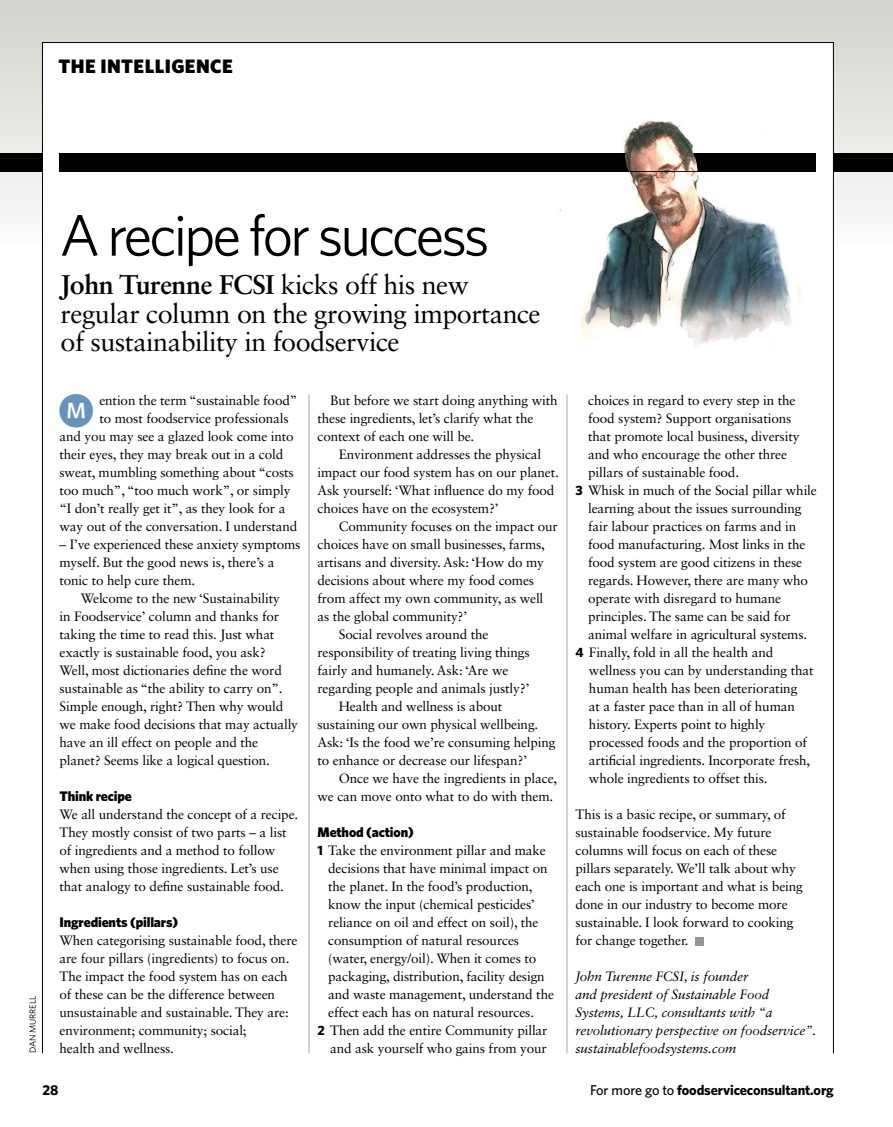
<style>
.page{position:relative;width:893px;height:1127px;background:#fff}
.page>*{position:absolute;margin:0;border:0;box-sizing:border-box;transform-origin:0 0}
.t1{font:58.5px "Whitney";letter-spacing:-.05em;color:#000}
.t2{font:35.55px "Whitney Index Black Rd Md";color:#6894bc}
.t3{font:27px/28.5px "Sabon LT Std";letter-spacing:-.02em;color:#000}
.t4{font:900 19.5px "Whitney";letter-spacing:.02em;color:#000}
.t5{font:700 14.25px "Whitney";letter-spacing:-.01em;color:#000}
.t6{font:900 13.8px "Whitney";letter-spacing:-.01em;color:#000}
.t7{font:13.5px/18px "Sabon LT Std";letter-spacing:-.01em;color:#000}
.t8{font:italic 13.5px/18px "Sabon LT Std";letter-spacing:-.01em;color:#000}
.t9{font:9px "Whitney";letter-spacing:-.01em;color:#000}
.s1{font-weight:700}
.s2{font-family:"Whitney";font-weight:700}
.s3{font-weight:500}
</style>
<div class="page">
<svg style="left:0;top:0;width:893px;height:251px;background:#dadad5"></svg>
<div style="left:43px;top:43px;width:791px;height:308px;background:#fff"></div>
<div style="left:60px;top:153px;width:756px;height:18px;background:#000"></div>
<div style="left:833px;top:153px;width:60px;height:18px;background:#000"></div>
<div style="left:0;top:153px;width:43px;height:18px;background:#000"></div>
<div style="left:695px;top:937px;width:8px;height:8px;background:#939598"></div>
<hr style="left:309px;top:394px;width:1px;height:659px;background:#a8a9a0">
<hr style="left:567px;top:394px;width:1px;height:659px;background:#a8a9a0">
<img style="left:558px;top:120px;width:249px;height:226px">
<h3 class="t4" style="left:58px;top:53px;width:176px">THE INTELLIGENCE</h3>
<p class="t9" style="left:27px;top:1053px;width:59px;rotate:-90deg">DAN MURRELL</p>
<h1 class="t1" style="left:60px;top:196px;width:431px">A recipe for success</h1>
<h3 class="t3" style="left:61px;top:270px;width:482px"><span class="s1">John Turenne FCSI</span> kicks off his new regular column on the growing importance of sustainability in foodservice</h3>
<p class="t7" style="left:317px;top:391px;width:242px;text-indent:13px">But before we start doing anything with these ingredients, let’s clarify what the context of each one will be.</p>
<p class="t7" style="left:317px;top:445px;width:243px;text-indent:21px">Environment addresses the physical impact our food system has on our planet.<br>Ask yourself: ‘What influence do my food choices have on the ecosystem?’</p>
<p class="t7" style="left:339px;top:517px;width:220px">Community focuses on the impact our</p>
<p class="t7" style="left:317px;top:535px;width:229px">choices have on small businesses, farms,</p>
<p class="t7" style="left:317px;top:553px;width:228px">artisans and diversity. Ask: ‘How do my</p>
<p class="t7" style="left:317px;top:571px;width:218px">decisions about where my food comes</p>
<p class="t7" style="left:317px;top:589px;width:227px">from affect my own community, as well</p>
<p class="t7" style="left:317px;top:607px;width:151px">as the global community?’</p>
<p class="t7" style="left:339px;top:625px;width:151px">Social revolves around the</p>
<p class="t7" style="left:317px;top:643px;width:214px">responsibility of treating living things</p>
<p class="t7" style="left:317px;top:661px;width:192px">fairly and humanely. Ask: ‘Are we</p>
<p class="t7" style="left:317px;top:679px;width:213px">regarding people and animals justly?’</p>
<p class="t7" style="left:339px;top:697px;width:165px">Health and wellness is about</p>
<p class="t7" style="left:317px;top:715px;width:222px">sustaining our own physical wellbeing.</p>
<p class="t7" style="left:317px;top:733px;width:240px">Ask: ‘Is the food we’re consuming helping</p>
<p class="t7" style="left:317px;top:751px;width:211px">to enhance or decrease our lifespan?’</p>
<p class="t7" style="left:339px;top:769px;width:220px">Once we have the ingredients in place,</p>
<p class="t7" style="left:317px;top:787px;width:237px">we can move onto what to do with them.</p>
<p class="t6" style="left:317px;top:823px;width:98px">Method (action)</p>
<p class="t7" style="left:317px;top:841px;width:230px"><span class="s2">1</span> Take the environment pillar and make</p>
<p class="t7" style="left:328px;top:859px;width:221px">decisions that have minimal impact on</p>
<p class="t7" style="left:328px;top:877px;width:206px">the planet. In the food’s production,</p>
<p class="t7" style="left:328px;top:895px;width:208px">know the input (chemical pesticides’</p>
<p class="t7" style="left:328px;top:913px;width:212px">reliance on oil and effect on soil), the</p>
<p class="t7" style="left:328px;top:931px;width:192px">consumption of natural resources</p>
<p class="t7" style="left:328px;top:949px;width:210px">(water, energy/oil). When it comes to</p>
<p class="t7" style="left:328px;top:967px;width:218px">packaging, distribution, facility design</p>
<p class="t7" style="left:328px;top:985px;width:227px">and waste management, understand the</p>
<p class="t7" style="left:328px;top:1003px;width:207px">effect each has on natural resources.</p>
<p class="t7" style="left:317px;top:1021px;width:231px"><span class="s2">2</span> Then add the entire Community pillar</p>
<p class="t7" style="left:330px;top:1039px;width:218px">and ask yourself who gains from your</p>
<h2 class="t2" style="left:58px;top:394px;width:37px">M</h2>
<p class="t7" style="left:99px;top:391px;width:199px">ention the term “sustainable food”</p>
<p class="t7" style="left:99px;top:409px;width:191px">to most foodservice professionals</p>
<p class="t7" style="left:60px;top:427px;width:236px">and you may see a glazed look come into</p>
<p class="t7" style="left:60px;top:445px;width:225px">their eyes, they may break out in a cold</p>
<p class="t7" style="left:60px;top:463px;width:236px">sweat, mumbling something about “costs</p>
<p class="t7" style="left:60px;top:481px;width:232px">too much”, “too much work”, or simply</p>
<p class="t7" style="left:60px;top:499px;width:227px">“I don’t really get it”, as they look for a</p>
<p class="t7" style="left:60px;top:517px;width:239px">way out of the conversation. I understand</p>
<p class="t7" style="left:60px;top:535px;width:242px">– I’ve experienced these anxiety symptoms</p>
<p class="t7" style="left:60px;top:553px;width:216px">myself. But the good news is, there’s a</p>
<p class="t7" style="left:60px;top:571px;width:137px">tonic to help cure them.</p>
<p class="t7" style="left:81px;top:589px;width:201px">Welcome to the new ‘Sustainability</p>
<p class="t7" style="left:60px;top:607px;width:221px">in Foodservice’ column and thanks for</p>
<p class="t7" style="left:60px;top:625px;width:216px">taking the time to read this. Just what</p>
<p class="t7" style="left:60px;top:643px;width:208px">exactly is sustainable food, you ask?</p>
<p class="t7" style="left:60px;top:661px;width:224px">Well, most dictionaries define the word</p>
<p class="t7" style="left:60px;top:679px;width:225px">sustainable as “the ability to carry on”.</p>
<p class="t7" style="left:60px;top:697px;width:225px">Simple enough, right? Then why would</p>
<p class="t7" style="left:60px;top:715px;width:240px">we make food decisions that may actually</p>
<p class="t7" style="left:60px;top:733px;width:200px">have an ill effect on people and the</p>
<p class="t7" style="left:60px;top:751px;width:212px">planet? Seems like a logical question.</p>
<p class="t6" style="left:60px;top:787px;width:74px">Think recipe</p>
<p class="t7" style="left:60px;top:805px;width:240px">We all understand the concept of a recipe.<br>They mostly consist of two parts – a list of ingredients and a method to follow when using those ingredients. Let’s use that analogy to define sustainable food.</p>
<p class="t6" style="left:60px;top:913px;width:120px">Ingredients (pillars)</p>
<p class="t7" style="left:60px;top:931px;width:239px">When categorising sustainable food, there are four pillars (ingredients) to focus on.<br>The impact the food system has on each of these can be the difference between unsustainable and sustainable. They are: environment; community; social;<br>health and wellness.</p>
<p class="t5" style="left:43px;top:1080px;width:18px">28</p>
<p class="t7" style="left:588px;top:391px;width:209px">choices in regard to every step in the</p>
<p class="t7" style="left:588px;top:409px;width:205px">food system? Support organisations</p>
<p class="t7" style="left:588px;top:427px;width:213px">that promote local business, diversity</p>
<p class="t7" style="left:588px;top:445px;width:200px">and who encourage the other three</p>
<p class="t7" style="left:588px;top:463px;width:152px">pillars of sustainable food.</p>
<p class="t7" style="left:575px;top:481px;width:243px"><span class="s2">3</span> Whisk in much of the Social pillar while</p>
<p class="t7" style="left:588px;top:499px;width:215px">learning about the issues surrounding</p>
<p class="t7" style="left:588px;top:517px;width:210px">fair labour practices on farms and in</p>
<p class="t7" style="left:588px;top:535px;width:219px">food manufacturing. Most links in the</p>
<p class="t7" style="left:588px;top:553px;width:216px">food system are good citizens in these</p>
<p class="t7" style="left:588px;top:571px;width:222px">regards. However, there are many who</p>
<p class="t7" style="left:588px;top:589px;width:195px">operate with disregard to humane</p>
<p class="t7" style="left:588px;top:607px;width:204px">principles. The same can be said for</p>
<p class="t7" style="left:588px;top:625px;width:221px">animal welfare in agricultural systems.</p>
<p class="t7" style="left:575px;top:643px;width:199px"><span class="s2">4</span> Finally, fold in all the health and</p>
<p class="t7" style="left:589px;top:661px;width:226px">wellness you can by understanding that</p>
<p class="t7" style="left:589px;top:679px;width:210px">human health has been deteriorating</p>
<p class="t7" style="left:589px;top:697px;width:207px">at a faster pace than in all of human</p>
<p class="t7" style="left:589px;top:715px;width:178px">history. Experts point to highly</p>
<p class="t7" style="left:589px;top:733px;width:219px">processed foods and the proportion of</p>
<p class="t7" style="left:589px;top:751px;width:223px">artificial ingredients. Incorporate fresh,</p>
<p class="t7" style="left:589px;top:769px;width:180px">whole ingredients to offset this.</p>
<p class="t7" style="left:575px;top:805px;width:229px">This is a basic recipe, or summary, of sustainable foodservice. My future columns will focus on each of these pillars separately. We’ll talk about why each one is important and what is being done in our industry to become more sustainable. I look forward to cooking for change together.</p>
<p class="t8" style="left:575px;top:967px;width:242px">John Turenne FCSI, is founder<br>and president of Sustainable Food Systems, LLC, consultants with “a revolutionary perspective on foodservice”. sustainablefoodsystems.com</p>
<p class="t5" style="left:590px;top:1080px;width:245px"><span class="s3">For more go to</span> foodserviceconsultant.org</p>
</div>
